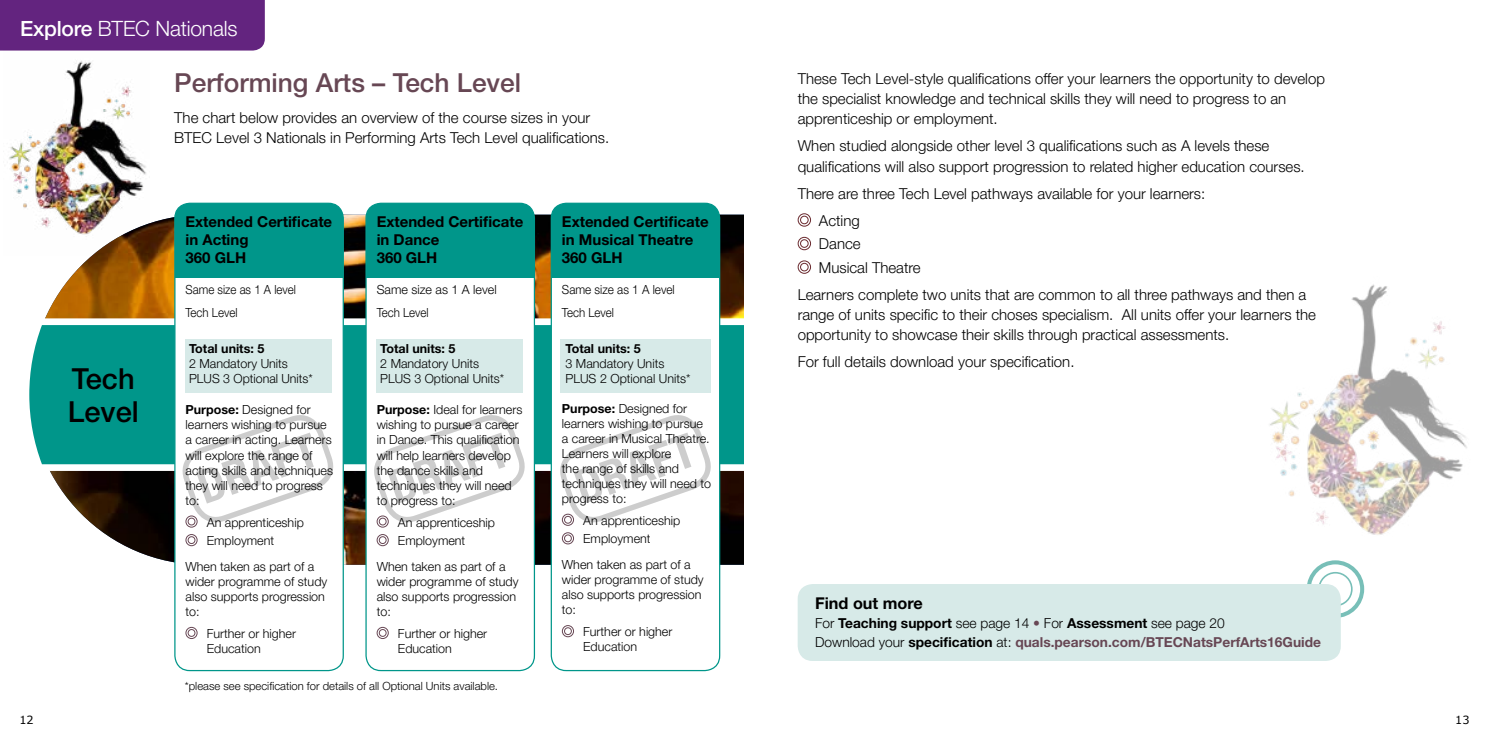
<style>
.page{position:relative;width:1489px;height:745px;background:#fff}
.page>*{position:absolute;margin:0;border:0;box-sizing:border-box;transform-origin:0 0}
.t1{font:700 condensed 47px "Helvetica Neue LT Std";color:#000}
.t2{font:500 29px/32.6px "Helvetica Neue LT Pro";color:#000}
.t3{font:500 26.25px "Helvetica Neue LT Pro";color:#674754}
.t4{font:300 21px "Helvetica Neue LT Pro";letter-spacing:-.01em;color:#fff}
.t5{font:700 16.25px "Helvetica Neue LT Std";color:#000}
.t6{font:300 15px/20px "Helvetica Neue LT Pro";color:#000}
.t7{font:700 15px/18.1px "Helvetica Neue LT Std";color:#000}
.t8{font:700 13.75px/18.8px "Helvetica Neue LT Std";color:#674754}
.t9{font:300 12.5px/15px "Helvetica Neue LT Pro";color:#000}
.t10{font:700 12.5px "Helvetica Neue LT Std";color:#000}
.t11{font:300 12.5px/23.4px "Helvetica Neue LT Pro";color:#000;scale:.92 1}
.t12{font:300 12.5px/23.4px "Helvetica Neue LT Pro";color:#000;scale:.94 1}
.t13{font:300 11.25px "Helvetica Neue LT Pro";color:#000}
.t14{font:11.25px "Verdana";color:#000}
.s1{font-weight:500}
.s2{font-family:"Helvetica Neue LT Std";font-weight:700}
.s3{font-family:"Helvetica Neue LT Pro";font-weight:300;color:#000}
.s4{color:#000}
.s5{font-family:"Helvetica Neue LT Pro";font-weight:300}
</style>
<div class="page">
<div style="left:0;top:0;width:265px;height:50px;background:#63247f"></div>
<img style="left:45px;top:214px;width:699px;height:350px">
<div style="left:29px;top:325px;width:715px;height:139px;background:#00968a"></div>
<div style="left:175px;top:203px;width:168px;height:467px;background:#fff;border-radius:15px"></div>
<div style="left:175px;top:203px;width:168px;height:75px;background:#00968a"></div>
<div style="left:174px;top:202px;width:170px;height:468px;border:1px solid #00968a;border-radius:15px"></div>
<div style="left:185px;top:339px;width:147px;height:53px;background:#d7eae8"></div>
<div style="left:366px;top:203px;width:168px;height:467px;background:#fff;border-radius:15px"></div>
<div style="left:366px;top:203px;width:168px;height:75px;background:#00968a"></div>
<div style="left:365px;top:202px;width:170px;height:468px;border:1px solid #00968a;border-radius:15px"></div>
<div style="left:376px;top:339px;width:147px;height:53px;background:#d7eae8"></div>
<div style="left:551px;top:203px;width:168px;height:467px;background:#fff;border-radius:15px"></div>
<div style="left:551px;top:203px;width:168px;height:75px;background:#00968a"></div>
<div style="left:550px;top:202px;width:170px;height:468px;border:1px solid #00968a;border-radius:15px"></div>
<div style="left:560px;top:339px;width:150px;height:53px;background:#d7eae8"></div>
<img style="left:4px;top:50px;width:145px;height:205px">
<div style="left:797px;top:213px;width:14px;height:13px;border:1px solid #6a2a2f;border-radius:50%"></div>
<div style="left:800px;top:216px;width:8px;height:8px;border:1px solid #6a2a2f;border-radius:50%"></div>
<div style="left:797px;top:237px;width:14px;height:13px;border:1px solid #6a2a2f;border-radius:50%"></div>
<div style="left:800px;top:239px;width:8px;height:8px;border:1px solid #6a2a2f;border-radius:50%"></div>
<div style="left:797px;top:260px;width:14px;height:13px;border:1px solid #6a2a2f;border-radius:50%"></div>
<div style="left:800px;top:263px;width:8px;height:8px;border:1px solid #6a2a2f;border-radius:50%"></div>
<img style="left:1270px;top:284px;width:197px;height:282px">
<div style="left:1306px;top:560px;width:57px;height:57px;border:4px solid #78bfb8;border-radius:50%"></div>
<div style="left:1318px;top:571px;width:34px;height:35px;border:2px solid #78bfb8;border-radius:50%"></div>
<div style="left:797px;top:583px;width:543px;height:77px;background:#d7eae8;border-radius:15px"></div>
<svg style="left:182px;top:415px;width:152px;height:121px"></svg>
<svg style="left:374px;top:415px;width:151px;height:121px"></svg>
<svg style="left:560px;top:415px;width:151px;height:121px"></svg>
<div style="left:185px;top:515px;width:12px;height:12px;border:1px solid #674754;border-radius:50%"></div>
<div style="left:188px;top:518px;width:7px;height:6px;background:#fff;border-radius:50%"></div>
<div style="left:188px;top:517px;width:7px;height:8px;border:1px solid #674754;border-radius:50%"></div>
<div style="left:185px;top:533px;width:12px;height:12px;border:1px solid #674754;border-radius:50%"></div>
<div style="left:188px;top:536px;width:7px;height:7px;border:1px solid #674754;border-radius:50%"></div>
<div style="left:185px;top:626px;width:12px;height:12px;border:1px solid #674754;border-radius:50%"></div>
<div style="left:188px;top:629px;width:7px;height:7px;border:1px solid #674754;border-radius:50%"></div>
<div style="left:376px;top:515px;width:12px;height:12px;border:1px solid #674754;border-radius:50%"></div>
<div style="left:379px;top:518px;width:7px;height:6px;background:#fff;border-radius:50%"></div>
<div style="left:379px;top:517px;width:7px;height:8px;border:1px solid #674754;border-radius:50%"></div>
<div style="left:376px;top:533px;width:12px;height:12px;border:1px solid #674754;border-radius:50%"></div>
<div style="left:379px;top:536px;width:7px;height:7px;border:1px solid #674754;border-radius:50%"></div>
<div style="left:376px;top:626px;width:12px;height:12px;border:1px solid #674754;border-radius:50%"></div>
<div style="left:379px;top:629px;width:7px;height:7px;border:1px solid #674754;border-radius:50%"></div>
<div style="left:562px;top:513px;width:12px;height:12px;border:1px solid #674754;border-radius:50%"></div>
<div style="left:564px;top:516px;width:7px;height:7px;background:#fff;border-radius:50%"></div>
<div style="left:564px;top:516px;width:7px;height:7px;border:1px solid #674754;border-radius:50%"></div>
<div style="left:562px;top:532px;width:12px;height:12px;border:1px solid #674754;border-radius:50%"></div>
<div style="left:564px;top:534px;width:7px;height:7px;border:1px solid #674754;border-radius:50%"></div>
<div style="left:562px;top:624px;width:12px;height:12px;border:1px solid #674754;border-radius:50%"></div>
<div style="left:564px;top:627px;width:7px;height:7px;border:1px solid #674754;border-radius:50%"></div>
<h3 class="t4" style="left:20px;top:16px;width:219px"><span class="s1">Explore</span> BTEC Nationals</h3>
<h2 class="t2" style="left:68px;top:362px;width:72px">Tech<br>Level</h2>
<h3 class="t3" style="left:174px;top:67px;width:348px">Performing Arts – Tech Level</h3>
<p class="t6" style="left:174px;top:107px;width:436px">The chart below provides an overview of the course sizes in your<br>BTEC Level 3 Nationals in Performing Arts Tech Level qualifications.</p>
<p class="t7" style="left:185px;top:212px;width:148px">Extended Certificate in Acting<br>360 GLH</p>
<p class="t11" style="left:185px;top:277px;width:121px">Same size as 1 A level<br>Tech Level</p>
<p class="t10" style="left:189px;top:341px;width:77px">Total units: 5</p>
<p class="t9" style="left:189px;top:356px;width:125px">2 Mandatory Units<br>PLUS 3 Optional Units*</p>
<p class="t9" style="left:185px;top:402px;width:149px"><span class="s2">Purpose:</span> Designed for learners wishing to pursue a career in acting. Learners will explore the range of acting skills and techniques they will need to progress to:</p>
<p class="t9" style="left:207px;top:512px;width:99px;line-height:18.5px">An apprenticeship<br>Employment</p>
<p class="t9" style="left:185px;top:558px;width:143px">When taken as part of a wider programme of study also supports progression to:</p>
<p class="t9" style="left:207px;top:625px;width:91px">Further or higher<br>Education</p>
<p class="t7" style="left:376px;top:212px;width:148px">Extended Certificate in Dance<br>360 GLH</p>
<p class="t9" style="left:376px;top:277px;width:121px;line-height:23.4px">Same size as 1 A level<br>Tech Level</p>
<p class="t10" style="left:380px;top:341px;width:77px">Total units: 5</p>
<p class="t9" style="left:380px;top:356px;width:125px">2 Mandatory Units<br>PLUS 3 Optional Units*</p>
<p class="t9" style="left:376px;top:402px;width:147px"><span class="s2">Purpose:</span> Ideal for learners wishing to pursue a career in Dance. This qualification will help learners develop the dance skills and techniques they will need to progress to:</p>
<p class="t9" style="left:398px;top:512px;width:99px;line-height:18.5px">An apprenticeship<br>Employment</p>
<p class="t9" style="left:376px;top:558px;width:143px">When taken as part of a wider programme of study also supports progression to:</p>
<p class="t9" style="left:398px;top:625px;width:91px">Further or higher<br>Education</p>
<p class="t7" style="left:562px;top:212px;width:148px">Extended Certificate in Musical Theatre<br>360 GLH</p>
<p class="t12" style="left:562px;top:277px;width:121px">Same size as 1 A level<br>Tech Level</p>
<p class="t10" style="left:565px;top:341px;width:77px">Total units: 5</p>
<p class="t9" style="left:565px;top:356px;width:127px">3 Mandatory Units<br>PLUS 2 Optional Units*</p>
<p class="t9" style="left:562px;top:400px;width:151px"><span class="s2">Purpose:</span> Designed for learners wishing to pursue a career in Musical Theatre.<br>Learners will explore<br>the range of skills and techniques they will need to progress to:</p>
<p class="t9" style="left:583px;top:510px;width:99px;line-height:18.5px">An apprenticeship<br>Employment</p>
<p class="t9" style="left:562px;top:556px;width:143px">When taken as part of a wider programme of study also supports progression to:</p>
<p class="t9" style="left:583px;top:623px;width:91px">Further or higher<br>Education</p>
<h1 class="t1" style="left:190px;top:461px;width:125px;rotate:-19deg">DRAFT</h1>
<h1 class="t1" style="left:381px;top:461px;width:125px;rotate:-19deg">DRAFT</h1>
<h1 class="t1" style="left:567px;top:461px;width:125px;rotate:-19deg">DRAFT</h1>
<p class="t13" style="left:185px;top:678px;width:314px">*please see specification for details of all Optional Units available.</p>
<p class="t6" style="left:797px;top:69px;width:529px">These Tech Level-style qualifications offer your learners the opportunity to develop the specialist knowledge and technical skills they will need to progress to an apprenticeship or employment.</p>
<p class="t6" style="left:797px;top:136px;width:508px">When studied alongside other level 3 qualifications such as A levels these qualifications will also support progression to related higher education courses.</p>
<p class="t6" style="left:819px;top:179px;width:388px;line-height:27.1px;text-indent:-21px">There are three Tech Level pathways available for your learners:<br>Acting</p>
<p class="t6" style="left:819px;top:232px;width:103px;line-height:23.5px">Dance<br>Musical Theatre</p>
<p class="t6" style="left:797px;top:284px;width:520px">Learners complete two units that are common to all three pathways and then a range of units specific to their choses specialism. All units offer your learners the opportunity to showcase their skills through practical assessments.</p>
<p class="t6" style="left:797px;top:351px;width:278px">For full details download your specification.</p>
<h3 class="t5" style="left:815px;top:593px;width:109px">Find out more</h3>
<p class="t8" style="left:815px;top:613px;width:507px"><span class="s3">For</span> <span class="s4">Teaching support</span> <span class="s3">see page 14</span> <span class="s5">•</span> <span class="s3">For</span> <span class="s4">Assessment</span> <span class="s3">see page 20<br>Download your</span> <span class="s4">specification</span> <span class="s3">at:</span> quals.pearson.com/BTECNatsPerfArts16Guide</p>
<p class="t14" style="left:19px;top:711px;width:16px">12</p>
<p class="t14" style="left:1454px;top:711px;width:16px">13</p>
</div>
